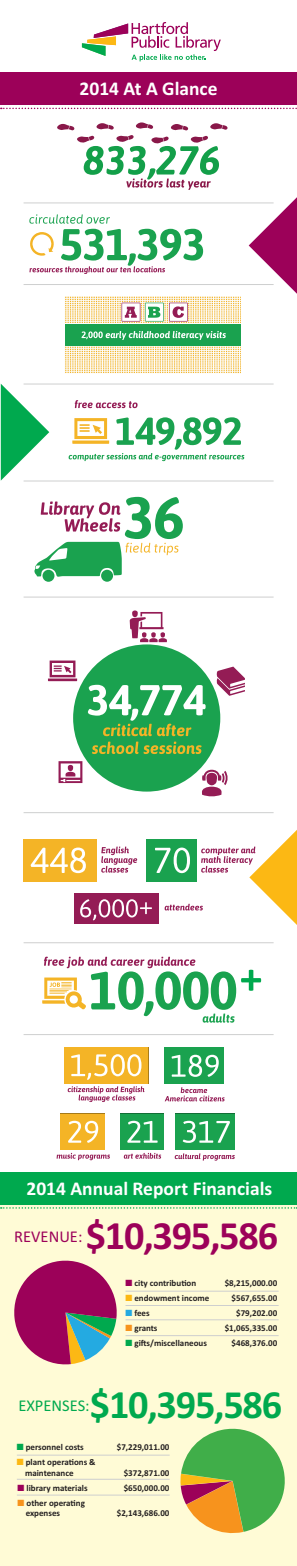
<style>
.page{position:relative;width:297px;height:1566px;background:#fff}
.page>*{position:absolute;margin:0;border:0;box-sizing:border-box;transform-origin:0 0}
.t1{font:700 40.2px "Calibri";letter-spacing:-.03em;color:#9c0159}
.t2{font:700 40.2px "Calibri";letter-spacing:-.03em;color:#00a94e}
.t3{font:700 19.5px "Calibri";color:#fff}
.t4{font:16.5px "Calibri";color:#00a94e}
.t5{font:16.5px "Calibri";color:#9c0159}
.t6{font:700 9px/10.5px "Calibri";color:#231f20}
.s1{color:#9c0159}
.s2{color:#fcb814}
.s3{color:#24aae1}
.s4{color:#f7931d}
.s5{color:#00a94e}
</style>
<div class="page">
<div style="left:0;top:1202px;width:297px;height:363px;background:#fffbd6"></div>
<div style="left:0;top:72px;width:297px;height:33px;background:#9c0159"></div>
<img style="left:23px;top:839px;width:226px;height:85px">
<div style="left:24px;top:839px;width:72px;height:42px;background:#f4b426"></div>
<img style="left:101px;top:846px;width:28px;height:9px">
<img style="left:31px;top:847px;width:55px;height:26px">
<img style="left:146px;top:839px;width:50px;height:42px">
<img style="left:228px;top:846px;width:21px;height:7px">
<img style="left:155px;top:847px;width:35px;height:26px">
<img style="left:169px;top:903px;width:34px;height:7px">
<img style="left:74px;top:893px;width:84px;height:30px">
<img style="left:80px;top:899px;width:72px;height:21px">
<img style="left:29px;top:597px;width:239px;height:195px">
<img style="left:73px;top:644px;width:147px;height:147px;border-radius:74px">
<img style="left:88px;top:684px;width:117px;height:36px">
<img style="left:118px;top:723px;width:73px;height:13px">
<img style="left:216px;top:666px;width:29px;height:29px">
<img style="left:48px;top:660px;width:29px;height:21px">
<img style="left:202px;top:769px;width:26px;height:28px">
<img style="left:130px;top:610px;width:37px;height:32px">
<img style="left:58px;top:761px;width:24px;height:22px">
<img style="left:65px;top:296px;width:175px;height:78px">
<img style="left:65px;top:325px;width:175px;height:20px">
<img style="left:121px;top:303px;width:1px;height:18px">
<img style="left:122px;top:303px;width:18px;height:18px">
<svg style="left:125px;top:307px;width:12px;height:11px"></svg>
<img style="left:187px;top:303px;width:1px;height:18px">
<img style="left:169px;top:303px;width:18px;height:18px">
<svg style="left:172px;top:306px;width:12px;height:12px"></svg>
<img style="left:163px;top:303px;width:1px;height:18px">
<img style="left:145px;top:303px;width:18px;height:18px">
<svg style="left:148px;top:307px;width:12px;height:11px"></svg>
<img style="left:119px;top:331px;width:93px;height:7px">
<svg style="left:217px;top:331px;width:9px;height:7px"></svg>
<img style="left:68px;top:402px;width:177px;height:60px">
<img style="left:156px;top:417px;width:85px;height:28px">
<img style="left:75px;top:400px;width:62px;height:8px">
<img style="left:94px;top:453px;width:150px;height:6px">
<img style="left:40px;top:496px;width:139px;height:86px">
<img style="left:125px;top:497px;width:58px;height:42px">
<img style="left:41px;top:501px;width:79px;height:14px">
<img style="left:126px;top:542px;width:52px;height:10px">
<img style="left:34px;top:542px;width:88px;height:39px">
<img style="left:64px;top:1047px;width:161px;height:55px">
<img style="left:64px;top:1047px;width:84px;height:36px">
<img style="left:76px;top:1086px;width:68px;height:6px">
<img style="left:79px;top:1094px;width:56px;height:6px">
<img style="left:71px;top:1054px;width:70px;height:25px">
<img style="left:165px;top:1047px;width:59px;height:36px">
<img style="left:181px;top:1087px;width:26px;height:6px">
<img style="left:172px;top:1054px;width:47px;height:22px">
<img style="left:56px;top:1113px;width:179px;height:48px">
<img style="left:61px;top:1113px;width:43px;height:36px">
<img style="left:71px;top:1152px;width:39px;height:8px">
<img style="left:68px;top:1120px;width:30px;height:22px">
<img style="left:120px;top:1113px;width:44px;height:36px">
<img style="left:131px;top:1152px;width:28px;height:6px">
<img style="left:127px;top:1120px;width:31px;height:22px">
<img style="left:176px;top:1113px;width:59px;height:36px">
<img style="left:183px;top:1153px;width:52px;height:5px">
<img style="left:183px;top:1120px;width:47px;height:22px">
<img style="left:77px;top:140px;width:142px;height:50px">
<img style="left:84px;top:146px;width:92px;height:29px">
<img style="left:133px;top:178px;width:78px;height:9px">
<img style="left:57px;top:122px;width:171px;height:18px">
<img style="left:29px;top:217px;width:175px;height:57px">
<img style="left:84px;top:229px;width:119px;height:31px">
<img style="left:36px;top:214px;width:74px;height:10px">
<img style="left:29px;top:232px;width:26px;height:24px">
<svg style="left:49px;top:248px;width:4px;height:4px"></svg>
<img style="left:68px;top:266px;width:97px;height:6px">
<svg style="left:82px;top:22px;width:139px;height:39px"></svg>
<img style="left:44px;top:959px;width:193px;height:64px">
<img style="left:91px;top:971px;width:145px;height:45px">
<img style="left:44px;top:956px;width:126px;height:9px">
<img style="left:202px;top:1013px;width:32px;height:9px">
<img style="left:42px;top:977px;width:44px;height:32px">
<svg style="left:241px;top:969px;width:20px;height:21px"></svg>
<svg style="left:1px;top:384px;width:48px;height:96px"></svg>
<hr style="left:24px;top:202px;width:249px;height:1px;background:#cecfcf">
<hr style="left:24px;top:480px;width:249px;height:1px;background:#cecfcf">
<hr style="left:24px;top:596px;width:249px;height:1px;background:#cecfcf">
<hr style="left:24px;top:284px;width:249px;height:1px;background:#cecfcf">
<hr style="left:24px;top:383px;width:249px;height:1px;background:#cecfcf">
<svg style="left:249px;top:197px;width:48px;height:97px"></svg>
<hr style="left:24px;top:812px;width:249px;height:1px;background:#cecfcf">
<hr style="left:24px;top:942px;width:249px;height:1px;background:#cecfcf">
<svg style="left:249px;top:830px;width:48px;height:95px"></svg>
<hr style="left:24px;top:1034px;width:249px;height:1px;background:#cecfcf">
<div style="left:0;top:1172px;width:297px;height:32px;background:#00a94e"></div>
<svg style="left:1px;top:108px;width:296px;height:1px"></svg>
<svg style="left:1px;top:1207px;width:296px;height:1px"></svg>
<svg style="left:14px;top:1260px;width:103px;height:105px"></svg>
<hr style="left:125px;top:1290px;width:153px;height:1px;background:#cecfcf">
<hr style="left:125px;top:1304px;width:153px;height:1px;background:#cecfcf">
<hr style="left:125px;top:1319px;width:153px;height:1px;background:#cecfcf">
<hr style="left:125px;top:1335px;width:153px;height:1px;background:#cecfcf">
<hr style="left:17px;top:1454px;width:153px;height:1px;background:#cecfcf">
<hr style="left:17px;top:1478px;width:153px;height:1px;background:#cecfcf">
<hr style="left:17px;top:1494px;width:153px;height:1px;background:#cecfcf">
<svg style="left:180px;top:1428px;width:105px;height:106px"></svg>
<h2 class="t3" style="left:80px;top:76px;width:139px">2014 At A Glance</h2>
<h2 class="t3" style="left:26px;top:1176px;width:247px">2014 Annual Report Financials</h2>
<h3 class="t5" style="left:14px;top:1226px;width:70px">REVENUE:</h3>
<p class="t6" style="left:125px;top:1277px;width:72px"><span class="s1">■</span> city contribution</p>
<p class="t6" style="left:225px;top:1277px;width:54px">$8,215,000.00</p>
<p class="t6" style="left:125px;top:1292px;width:85px"><span class="s2">■</span> endowment income</p>
<p class="t6" style="left:231px;top:1292px;width:47px">$567,655.00</p>
<p class="t6" style="left:125px;top:1307px;width:26px"><span class="s3">■</span> fees</p>
<p class="t6" style="left:236px;top:1307px;width:43px">$79,202.00</p>
<p class="t6" style="left:125px;top:1322px;width:34px"><span class="s4">■</span> grants</p>
<p class="t6" style="left:225px;top:1322px;width:54px">$1,065,335.00</p>
<p class="t6" style="left:125px;top:1337px;width:83px"><span class="s5">■</span> gifts/miscellaneous</p>
<p class="t6" style="left:231px;top:1337px;width:47px">$468,376.00</p>
<h1 class="t1" style="left:86px;top:1210px;width:194px">$10,395,586</h1>
<h1 class="t2" style="left:90px;top:1379px;width:194px">$10,395,586</h1>
<h3 class="t4" style="left:18px;top:1394px;width:73px">EXPENSES:</h3>
<p class="t6" style="left:17px;top:1441px;width:68px"><span class="s5">■</span> personnel costs</p>
<p class="t6" style="left:117px;top:1441px;width:54px">$7,229,011.00</p>
<p class="t6" style="left:25px;top:1456px;width:72px;text-indent:-8px"><span class="s2">■</span> plant operations &amp; maintenance</p>
<p class="t6" style="left:124px;top:1466px;width:47px">$372,871.00</p>
<p class="t6" style="left:18px;top:1481px;width:71px"><span class="s1">■</span> library materials</p>
<p class="t6" style="left:124px;top:1481px;width:47px">$650,000.00</p>
<p class="t6" style="left:26px;top:1496px;width:61px;text-indent:-8px"><span class="s4">■</span> other operating expenses</p>
<p class="t6" style="left:117px;top:1507px;width:54px">$2,143,686.00</p>
</div>
